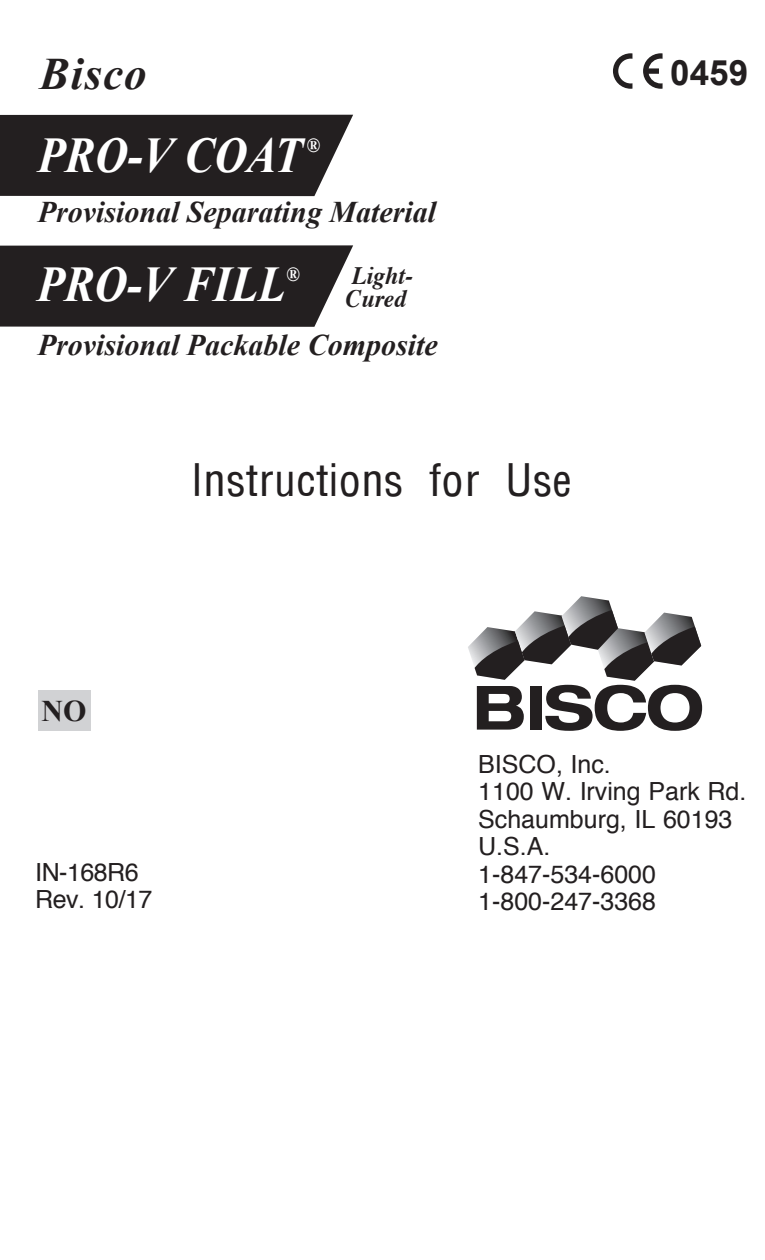
<style>
.page{position:relative;width:765px;height:1260px;background:#fff}
.page>*{position:absolute;margin:0;border:0;box-sizing:border-box;transform-origin:0 0}
.t1{font:italic 700 50px "Times New Roman";color:#fff;scale:.9 1}
.t2{font:100 condensed 50px "Helvetica";color:#231f20}
.t3{font:italic 700 45px "Times New Roman";letter-spacing:.025em;color:#231f20}
.t4{font:700 35px "Arial";color:#231f20}
.t5{font:italic 700 30px "Times New Roman";color:#231f20}
.t6{font:700 30px "Times New Roman";color:#231f20}
.body{font:25px "Helvetica";color:#231f20}
.t7{font:italic 700 25px "Times";color:#231f20;scale:.95 1}
.t8{font:italic 700 20px "Times New Roman";color:#fff;scale:.9 1}
</style>
<div class="page">
<svg style="left:0;top:245px;width:353px;height:82px;background:#312d2e"></svg>
<div style="left:0;top:115px;width:353px;height:81px;background:#231f20"></div>
<svg style="left:468px;top:596px;width:234px;height:135px"></svg>
<svg style="left:613px;top:53px;width:19px;height:36px"></svg>
<svg style="left:643px;top:53px;width:20px;height:36px"></svg>
<div style="left:38px;top:690px;width:52px;height:41px;background:#d1d2d4"></div>
<p class="t3" style="left:40px;top:43px;width:109px">Bisco</p>
<p class="t1" style="left:38px;top:120px;width:295px">PRO-V COAT</p>
<p class="t8" style="left:306px;top:131px;width:16px">®</p>
<p class="t5" style="left:38px;top:191px;width:400px">Provisional Separating Material</p>
<p class="t1" style="left:37px;top:249px;width:278px">PRO-V FILL</p>
<p class="t8" style="left:286px;top:260px;width:16px">®</p>
<p class="t7" style="left:352px;top:252px;width:65px">Light-</p>
<p class="t7" style="left:346px;top:275px;width:65px">Cured</p>
<p class="t5" style="left:38px;top:324px;width:402px">Provisional Packable Composite</p>
<p class="t6" style="left:42px;top:690px;width:47px">NO</p>
<p class="t2" style="left:192px;top:460px;width:382px">Instructions for Use</p>
<p class="t4" style="left:670px;top:50px;width:79px">0459</p>
<p class="body" style="left:35px;top:853px;width:105px">IN-168R6</p>
<p class="body" style="left:35px;top:880px;width:119px">Rev. 10/17</p>
<p class="body" style="left:478px;top:745px;width:134px">BISCO, Inc.</p>
<p class="body" style="left:478px;top:772px;width:270px">1100 W. Irving Park Rd.</p>
<p class="body" style="left:478px;top:800px;width:256px">Schaumburg, IL 60193</p>
<p class="body" style="left:478px;top:827px;width:74px">U.S.A.</p>
<p class="body" style="left:478px;top:855px;width:179px">1-847-534-6000</p>
<p class="body" style="left:478px;top:882px;width:179px">1-800-247-3368</p>
</div>
